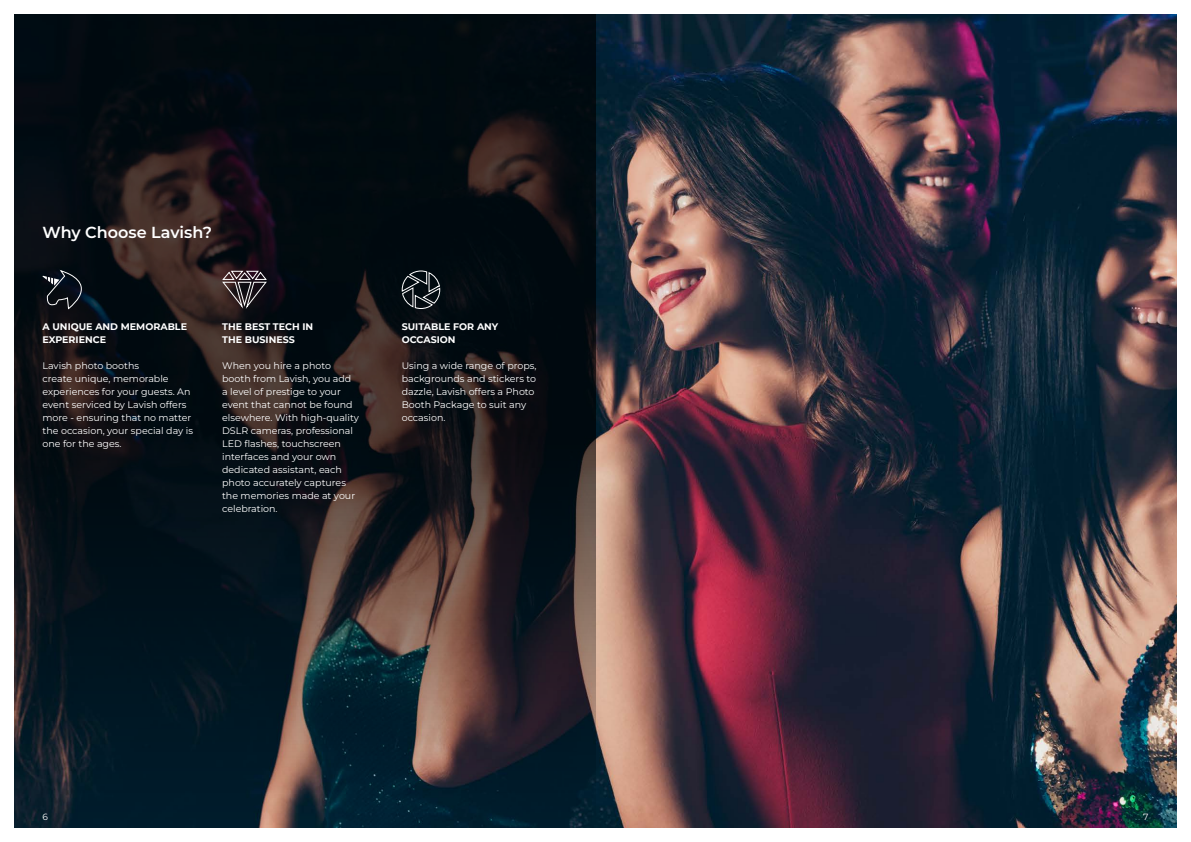
<style>
.page{position:relative;width:1191px;height:842px;background:#fff}
.page>*{position:absolute;margin:0;border:0;box-sizing:border-box;transform-origin:0 0}
.t1{font:600 16px "Montserrat";color:#fff}
.t2{font:9.5px/13px "Montserrat";color:#fff}
.t3{font:700 9.5px/13px "Montserrat";color:#fff}
.t4{font:9px "Montserrat";color:#fff}
</style>
<div class="page">
<img style="left:595px;top:14px;width:581px;height:814px">
<svg style="left:14px;top:14px;width:581px;height:814px;background:#14191e"></svg>
<svg style="left:42px;top:270px;width:40px;height:40px;background:#21262e"></svg>
<svg style="left:221px;top:270px;width:47px;height:41px;background:#483e41"></svg>
<svg style="left:401px;top:270px;width:40px;height:39px;background:#31383c"></svg>
<p class="t1" style="left:43px;top:222px;width:171px">Why Choose Lavish?</p>
<p class="t3" style="left:43px;top:319px;width:146px">A UNIQUE AND MEMORABLE<br>EXPERIENCE</p>
<p class="t2" style="left:43px;top:359px;width:152px">Lavish photo booths<br>create unique, memorable experiences for your guests. An event serviced by Lavish offers more - ensuring that no matter the occasion, your special day is one for the ages.</p>
<p class="t3" style="left:222px;top:319px;width:93px">THE BEST TECH IN<br>THE BUSINESS</p>
<p class="t2" style="left:222px;top:359px;width:138px">When you hire a photo booth from Lavish, you add a level of prestige to your event that cannot be found elsewhere. With high-quality<br>DSLR cameras, professional<br>LED flashes, touchscreen interfaces and your own dedicated assistant, each photo accurately captures the memories made at your celebration.</p>
<p class="t3" style="left:402px;top:319px;width:98px">SUITABLE FOR ANY<br>OCCASION</p>
<p class="t2" style="left:402px;top:359px;width:136px">Using a wide range of props, backgrounds and stickers to dazzle, Lavish offers a Photo<br>Booth Package to suit any occasion.</p>
<p class="t4" style="left:43px;top:811px;width:7px">6</p>
<p class="t4" style="left:1143px;top:811px;width:7px">7</p>
</div>
